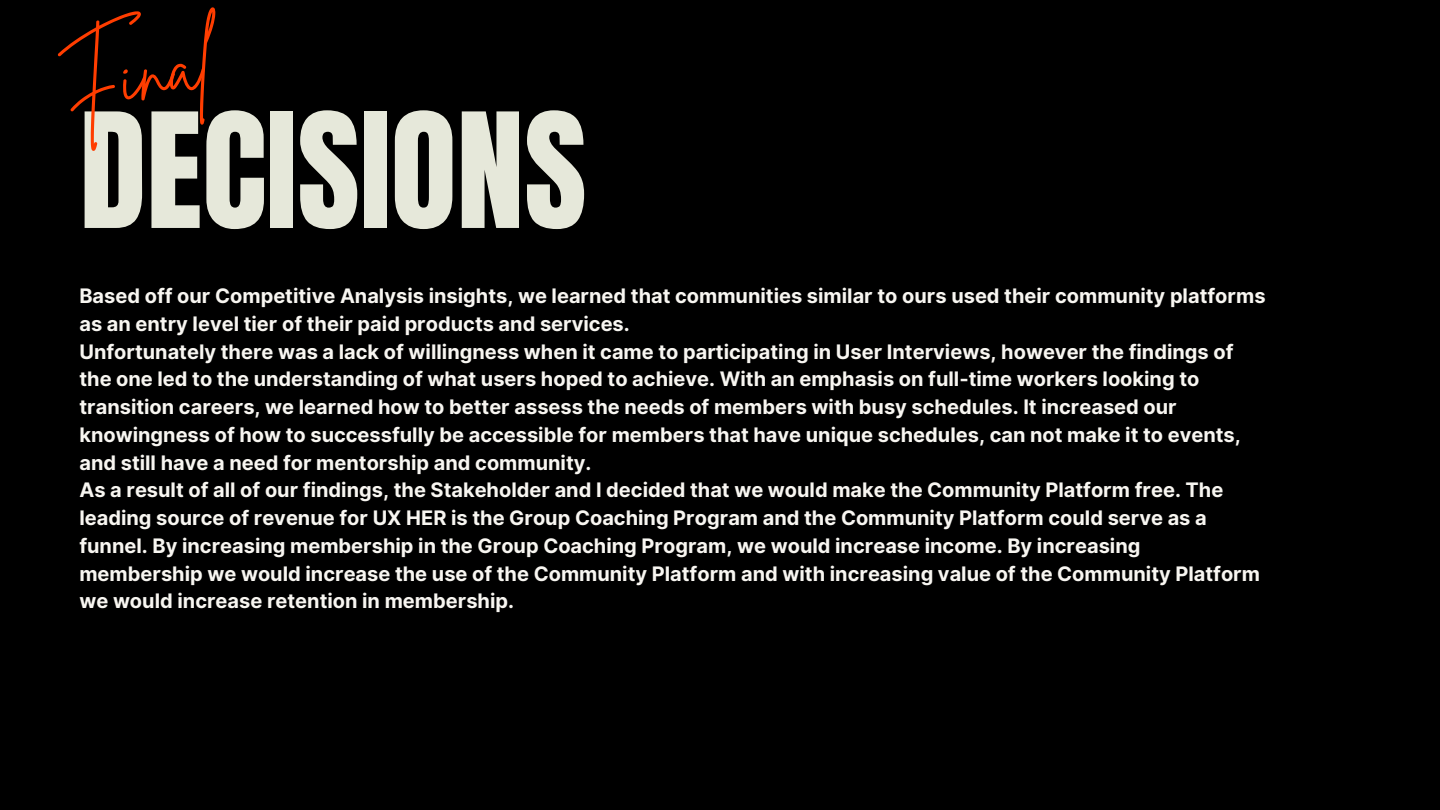
<style>
.page{position:relative;width:1440px;height:810px;background:#000}
.page>*{position:absolute;margin:0;border:0;box-sizing:border-box;transform-origin:0 0}
.t1{font:135.7px "Anton";color:#e6e8da}
.t2{font:80.7px "Brittany Signature";color:#ff3d00}
.t3{font:700 20px/27.8px "Inter";color:#f8f6f1}
</style>
<div class="page">
<p class="t2" style="left:50px;top:33px;width:156px;rotate:-9deg">Final</p>
<p class="t1" style="left:79px;top:74px;width:509px">DECISIONS</p>
<h2 class="t3" style="left:79px;top:282px;width:1188px">Based off our Competitive Analysis insights, we learned that communities similar to ours used their community platforms as an entry level tier of their paid products and services.</h2>
<h1 class="t3" style="left:79px;top:337px;width:1163px">Unfortunately there was a lack of willingness when it came to participating in User Interviews, however the findings of the one led to the understanding of what users hoped to achieve. With an emphasis on full-time workers looking to transition careers, we learned how to better assess the needs of members with busy schedules. It increased our knowingness of how to successfully be accessible for members that have unique schedules, can not make it to events, and still have a need for mentorship and community.</h1>
<p class="t3" style="left:79px;top:476px;width:1182px">As a result of all of our findings, the Stakeholder and I decided that we would make the Community Platform free. The leading source of revenue for UX HER is the Group Coaching Program and the Community Platform could serve as a funnel. By increasing membership in the Group Coaching Program, we would increase income. By increasing membership we would increase the use of the Community Platform and with increasing value of the Community Platform we would increase retention in membership.</p>
</div>
